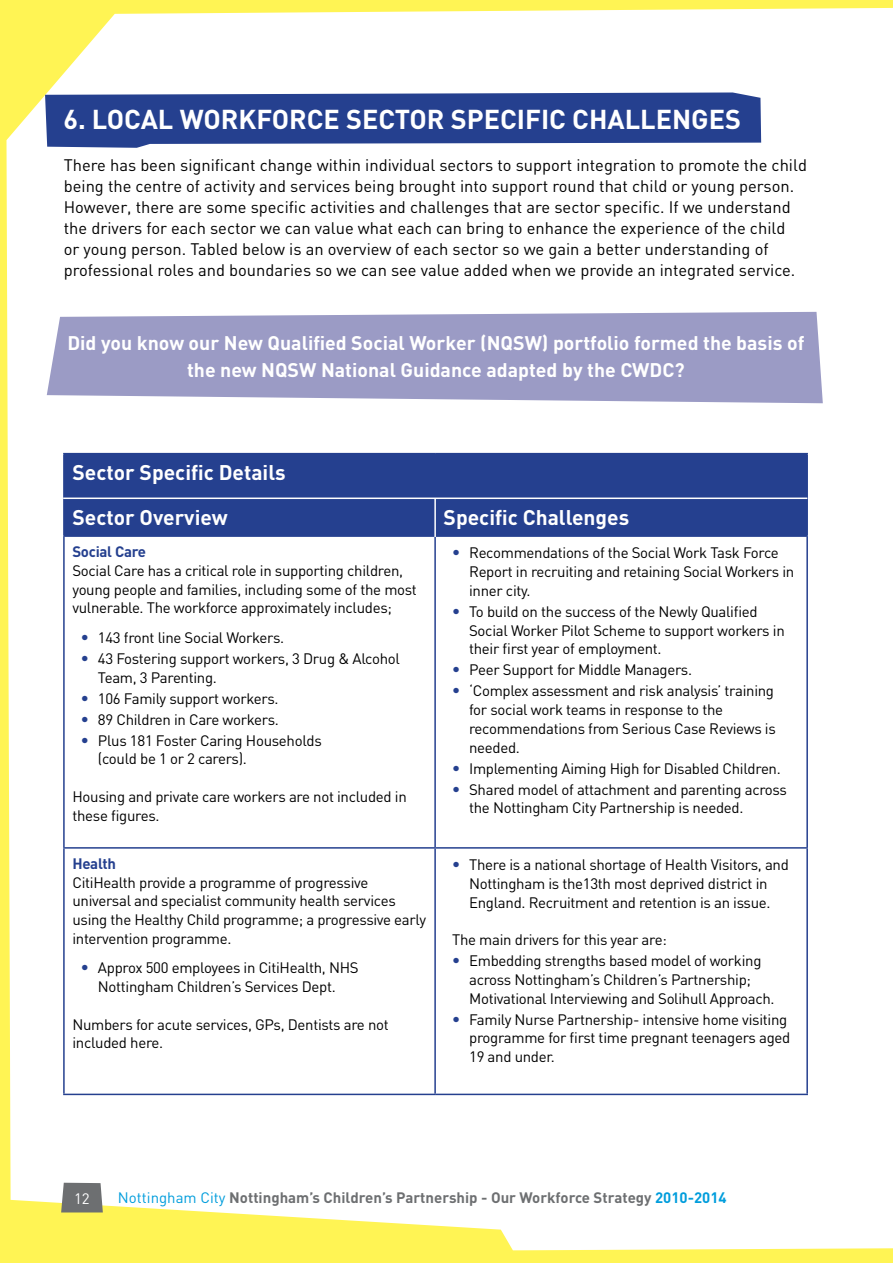
<style>
.page{position:relative;width:893px;height:1263px;background:#fff454}
.page>*{position:absolute;margin:0;border:0;box-sizing:border-box;transform-origin:0 0}
.t1{font:700 27px "DIN";color:#fff}
.t2{font:700 21px/45px "DIN";color:#fff}
.t3{font:700 19.5px/27px "DIN";color:#fff;text-align:center}
.t4{font:16.5px/21px "DIN";color:#000}
.t5{font:15px/18.8px "DIN";letter-spacing:-.02em;color:#000}
.t6{font:700 15px "DIN";color:#6d6f71}
.t7{font:700 15px "DIN";letter-spacing:-.02em;color:#25408f}
.t8{font:15px "DIN";color:#fff}
.s1{font-weight:700;font-size:16.5px;color:#25408f}
.s2{font-weight:400;color:#009ddc}
.s3{color:#009ddc}
</style>
<div class="page">
<div style="left:7px;top:8px;width:886px;height:1242px;background:#fff"></div>
<svg style="left:61px;top:1183px;width:42px;height:29px"></svg>
<svg style="left:47px;top:312px;width:776px;height:91px;background:#a2a2c9"></svg>
<svg style="left:45px;top:92px;width:716px;height:56px;background:#3c549a"></svg>
<div style="left:65px;top:454px;width:741px;height:81px;background:#25408f"></div>
<hr style="left:434px;top:537px;width:2px;height:310px;background:#25408f">
<hr style="left:63px;top:847px;width:372px;height:2px;background:#25408f">
<hr style="left:435px;top:847px;width:373px;height:2px;background:#25408f">
<hr style="left:434px;top:849px;width:2px;height:245px;background:#25408f">
<hr style="left:63px;top:1094px;width:372px;height:1px;background:#25408f">
<hr style="left:435px;top:1094px;width:373px;height:1px;background:#25408f">
<hr style="left:63px;top:537px;width:2px;height:310px;background:#25408f">
<hr style="left:806px;top:537px;width:2px;height:310px;background:#25408f">
<hr style="left:63px;top:849px;width:2px;height:245px;background:#25408f">
<hr style="left:806px;top:849px;width:2px;height:245px;background:#25408f">
<hr style="left:63px;top:453px;width:372px;height:1px;background:#25408f">
<hr style="left:63px;top:454px;width:2px;height:81px;background:#25408f">
<hr style="left:435px;top:453px;width:373px;height:1px;background:#25408f">
<hr style="left:434px;top:454px;width:2px;height:81px;background:#25408f">
<hr style="left:806px;top:454px;width:2px;height:81px;background:#25408f">
<hr style="left:63px;top:535px;width:372px;height:2px;background:#25408f">
<hr style="left:435px;top:535px;width:373px;height:2px;background:#25408f">
<hr style="left:434px;top:498px;width:2px;height:39px;background:#fff">
<hr style="left:63px;top:497px;width:744px;height:2px;background:#fff">
<h1 class="t1" style="left:63px;top:101px;width:61px">6. Local</h1>
<h1 class="t1" style="left:180px;top:101px;width:94px">Workforce</h1>
<h1 class="t1" style="left:346px;top:101px;width:33px">Sector</h1>
<h1 class="t1" style="left:451px;top:101px;width:16px">specific</h1>
<h1 class="t1" style="left:572px;top:101px;width:53px">Challen</h1>
<h1 class="t1" style="left:691px;top:101px;width:33px">ges</h1>
<p class="t4" style="left:64px;top:154px;width:745px">There has been significant change within individual sectors to support integration to promote the child being the centre of activity and services being brought into support round that child or young person.<br>However, there are some specific activities and challenges that are sector specific. If we understand the drivers for each sector we can value what each can bring to enhance the experience of the child<br>or young person. Tabled below is an overview of each sector so we gain a better understanding of professional roles and boundaries so we can see value added when we provide an integrated service.</p>
<h3 class="t3" style="left:67px;top:328px;width:738px">Did you know our New Qualified Social Worker (NQSW) portfolio formed the basis of the new NQSW National Guidance adapted by the CWDC?</h3>
<h2 class="t2" style="left:72px;top:449px;width:215px">Sector Specific Details<br>Sector Overview</h2>
<p class="t7" style="left:72px;top:542px;width:75px">Social Care</p>
<p class="t5" style="left:72px;top:561px;width:346px">Social Care has a critical role in supporting children, young people and families, including some of the most vulnerable. The workforce approximately includes;</p>
<p class="t5" style="left:81px;top:628px;width:202px"><span class="s1">•</span> 143 front line Social Workers.</p>
<p class="t5" style="left:98px;top:649px;width:303px;text-indent:-17px"><span class="s1">•</span> 43 Fostering support workers, 3 Drug &amp; Alcohol<br>Team, 3 Parenting.</p>
<p class="t5" style="left:81px;top:688px;width:196px"><span class="s1">•</span> 106 Family support workers.</p>
<p class="t5" style="left:81px;top:709px;width:197px"><span class="s1">•</span> 89 Children in Care workers.</p>
<p class="t5" style="left:98px;top:730px;width:225px;text-indent:-17px"><span class="s1">•</span> Plus 181 Foster Caring Households (could be 1 or 2 carers).</p>
<p class="t5" style="left:72px;top:787px;width:336px">Housing and private care workers are not included in these figures.</p>
<p class="t7" style="left:72px;top:854px;width:45px">Health</p>
<p class="t5" style="left:72px;top:872px;width:355px">CitiHealth provide a programme of progressive universal and specialist community health services using the Healthy Child programme; a progressive early intervention programme.</p>
<p class="t5" style="left:81px;top:958px;width:279px;text-align:center"><span class="s1">•</span> Approx 500 employees in CitiHealth, NHS<br>Nottingham Children’s Services Dept.</p>
<p class="t5" style="left:72px;top:1014px;width:318px">Numbers for acute services, GPs, Dentists are not included here.</p>
<h2 class="t2" style="left:444px;top:494px;width:187px">Specific Challenges</h2>
<p class="t5" style="left:469px;top:543px;width:327px;text-indent:-17px"><span class="s1">•</span> Recommendations of the Social Work Task Force<br>Report in recruiting and retaining Social Workers in inner city.</p>
<p class="t5" style="left:469px;top:602px;width:317px;text-indent:-17px"><span class="s1">•</span> To build on the success of the Newly Qualified<br>Social Worker Pilot Scheme to support workers in their first year of employment.</p>
<p class="t5" style="left:452px;top:660px;width:239px"><span class="s1">•</span> Peer Support for Middle Managers.</p>
<p class="t5" style="left:469px;top:681px;width:308px;text-indent:-17px"><span class="s1">•</span> ‘Complex assessment and risk analysis’ training for social work teams in response to the recommendations from Serious Case Reviews is needed.</p>
<p class="t5" style="left:452px;top:758px;width:328px"><span class="s1">•</span> Implementing Aiming High for Disabled Children.</p>
<p class="t5" style="left:469px;top:779px;width:319px;text-indent:-17px"><span class="s1">•</span> Shared model of attachment and parenting across the Nottingham City Partnership is needed.</p>
<p class="t5" style="left:452px;top:855px;width:338px;text-align:center"><span class="s1">•</span> There is a national shortage of Health Visitors, and<br>Nottingham is the13th most deprived district in<br>England. Recruitment and retention is an issue.</p>
<p class="t5" style="left:452px;top:930px;width:216px">The main drivers for this year are:</p>
<p class="t5" style="left:469px;top:951px;width:304px;text-indent:-17px"><span class="s1">•</span> Embedding strengths based model of working across Nottingham’s Children’s Partnership;<br>Motivational Interviewing and Solihull Approach.</p>
<p class="t5" style="left:469px;top:1009px;width:323px;text-indent:-17px"><span class="s1">•</span> Family Nurse Partnership- intensive home visiting programme for first time pregnant teenagers aged<br>19 and under.</p>
<p class="t8" style="left:74px;top:1189px;width:17px">12</p>
<p class="t6" style="left:118px;top:1188px;width:610px"><span class="s2">Nottingham City</span> Nottingham’s Children’s Partnership - Our Workforce Strategy <span class="s3">2010-2014</span></p>
</div>
